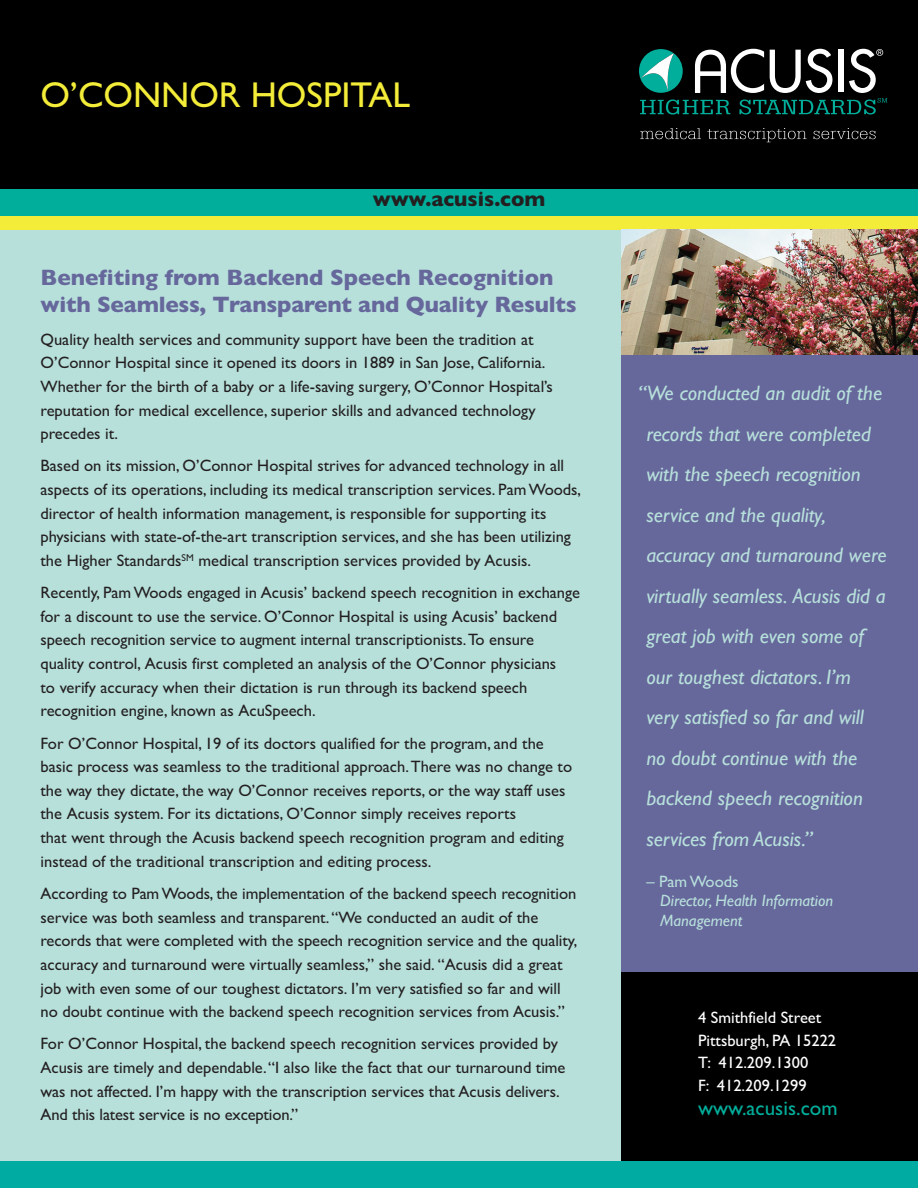
<style>
.page{position:relative;width:918px;height:1188px;background:#fff}
.page>*{position:absolute;margin:0;border:0;box-sizing:border-box;transform-origin:0 0}
.t1{font:36px "Gill Sans";color:#f3ec39}
.t2{font:700 22.5px/27px "Gill Sans";color:#66679b}
.t3{font:italic 21px/40.5px "Gill Sans";color:#b7e0db}
.t4{font:21px "Gill Sans";color:#00ae9b}
.t5{font:700 21px "Gill Sans";color:#231f20}
.t6{font:16.5px/23.5px "Gill Sans";color:#231f20}
.t7{font:16.5px/22.5px "Gill Sans";color:#fff}
.t8{font:italic 16.5px/19.5px "Gill Sans";color:#b7e0db}
.s1{font-style:normal}
</style>
<div class="page">
<div style="left:0;top:220px;width:918px;height:948px;background:#b7e0db"></div>
<div style="left:621px;top:230px;width:297px;height:931px;background:#66679b"></div>
<div style="left:621px;top:972px;width:297px;height:198px;background:#000"></div>
<div style="left:0;top:0;width:918px;height:189px;background:#000"></div>
<div style="left:0;top:1161px;width:918px;height:27px;background:#00aca2"></div>
<div style="left:0;top:189px;width:918px;height:27px;background:#00ae9b"></div>
<div style="left:0;top:216px;width:918px;height:14px;background:#f3ec39"></div>
<svg style="left:640px;top:128px;width:61px;height:11px"></svg>
<svg style="left:707px;top:128px;width:100px;height:14px"></svg>
<svg style="left:814px;top:128px;width:62px;height:11px"></svg>
<svg style="left:639px;top:49px;width:248px;height:66px"></svg>
<img style="left:621px;top:230px;width:297px;height:124px">
<h1 class="t1" style="left:40px;top:73px;width:371px">O’CONNOR HOSPITAL</h1>
<p class="t5" style="left:373px;top:187px;width:174px">www.acusis.com</p>
<h2 class="t2" style="left:40px;top:264px;width:538px">Benefiting from Backend Speech Recognition with Seamless, Transparent and Quality Results</h2>
<p class="t6" style="left:40px;top:327px;width:514px">Quality health services and community support have been the tradition at O’Connor Hospital since it opened its doors in 1889 in San Jose, California.<br>Whether for the birth of a baby or a life-saving surgery, O’Connor Hospital’s reputation for medical excellence, superior skills and advanced technology precedes it.</p>
<p class="t6" style="left:40px;top:454px;width:542px">Based on its mission, O’Connor Hospital strives for advanced technology in all aspects of its operations, including its medical transcription services. PamWoods, director of health information management, is responsible for supporting its physicians with state-of-the-art transcription services, and she has been utilizing the Higher Standards<sup>SM</sup> medical transcription services provided by Acusis.</p>
<p class="t6" style="left:40px;top:581px;width:541px">Recently, PamWoods engaged in Acusis’ backend speech recognition in exchange for a discount to use the service. O’Connor Hospital is using Acusis’ backend speech recognition service to augment internal transcriptionists.To ensure quality control, Acusis first completed an analysis of the O’Connor physicians<br>to verify accuracy when their dictation is run through its backend speech recognition engine, known as AcuSpeech.</p>
<p class="t6" style="left:40px;top:731px;width:533px">For O’Connor Hospital, 19 of its doctors qualified for the program, and the basic process was seamless to the traditional approach.There was no change to the way they dictate, the way O’Connor receives reports, or the way staff uses the Acusis system. For its dictations, O’Connor simply receives reports<br>that went through the Acusis backend speech recognition program and editing instead of the traditional transcription and editing process.</p>
<p class="t6" style="left:40px;top:882px;width:538px">According to PamWoods, the implementation of the backend speech recognition service was both seamless and transparent. “We conducted an audit of the records that were completed with the speech recognition service and the quality, accuracy and turnaround were virtually seamless,” she said. “Acusis did a great job with even some of our toughest dictators. I’m very satisfied so far and will no doubt continue with the backend speech recognition services from Acusis.”</p>
<p class="t6" style="left:41px;top:1032px;width:526px">For O’Connor Hospital, the backend speech recognition services provided by Acusis are timely and dependable.“I also like the fact that our turnaround time was not affected. I’m happy with the transcription services that Acusis delivers.<br>And this latest service is no exception.”</p>
<p class="t3" style="left:646px;top:373px;width:242px;text-indent:-8px">“We conducted an audit of the records that were completed with the speech recognition service and the quality, accuracy and turnaround were virtually seamless. Acusis did a great job with even some of our toughest dictators. I’m very satisfied so far and will no doubt continue with the backend speech recognition services from Acusis.”</p>
<p class="t8" style="left:660px;top:871px;width:175px;text-indent:-14px">– <span class="s1">PamWoods<br></span>Director, Health Information<br>Management</p>
<p class="t7" style="left:698px;top:1006px;width:140px">4 Smithfield Street<br>Pittsburgh, PA 15222<br>T: 412.209.1300<br>F: 412.209.1299</p>
<p class="t4" style="left:698px;top:1095px;width:141px">www.acusis.com</p>
</div>
